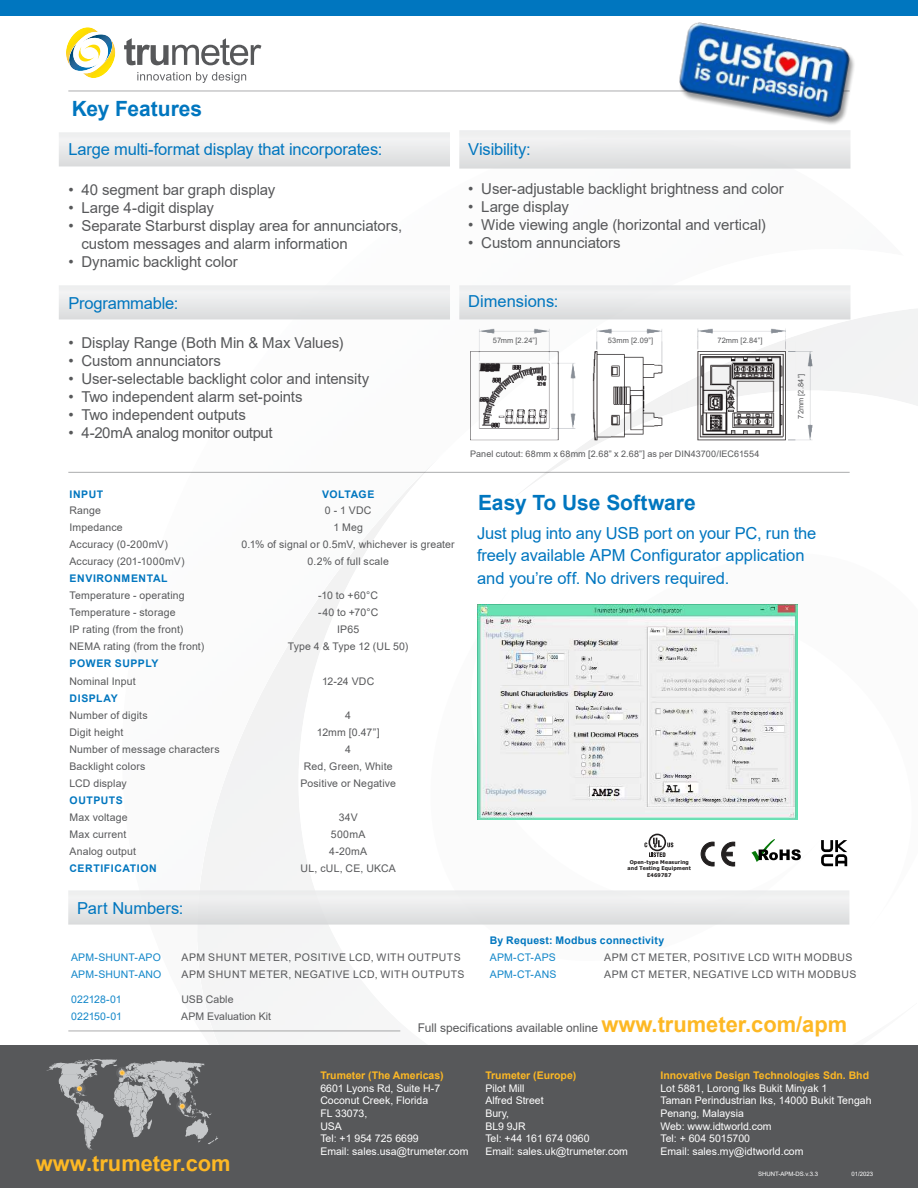
<style>
.page{position:relative;width:918px;height:1188px;background:#fff}
.page>*{position:absolute;margin:0;border:0;box-sizing:border-box;transform-origin:0 0}
.t1{font:700 21.9px "Arial";color:#fdb824}
.t2{font:700 21px "Arial";letter-spacing:-.005em;color:#0076bf}
.t3{font:16.5px/22.5px "Arial";letter-spacing:-.01em;color:#0076bf}
.t4{font:15px/18px "Arial";letter-spacing:-.01em;color:#57585a}
.t5{font:12px "Arial";color:#57585a}
.t6{font:10.5px "Arial";letter-spacing:.02em;color:#57585a}
.t7{font:10.5px/12.6px "Arial";color:#fff}
.t8{font:10.5px "Arial";letter-spacing:.045em;color:#57585a}
.t9{font:700 10.5px "Arial";color:#fdb824}
.t10{font:10.5px "Arial";letter-spacing:.01em;color:#1387c9}
.t11{font:700 10.5px "Arial";letter-spacing:.045em;color:#0076bf}
.t12{font:700 10.5px "Arial";letter-spacing:.025em;color:#0076bf}
.t13{font:10.5px "Arial";color:#57585a}
.t14{font:9px "Arial";letter-spacing:.015em;color:#57585a}
.t15{font:7.5px "Arial";letter-spacing:.01em;color:#57585a}
.t16{font:6px "Arial";color:#fff}
.t17{font:700 5.25px/6.3px "Tahoma";letter-spacing:.02em;color:#221f1f;text-align:center}
.s1{font-weight:700;font-size:21.9px;color:#fdb824}
</style>
<div class="page">
<svg style="left:401px;top:581px;width:425px;height:380px"></svg>
<img style="left:68px;top:891px;width:781px;height:34px">
<hr style="left:68px;top:91px;width:782px;height:1px;background:#57585a">
<hr style="left:68px;top:472px;width:782px;height:1px;background:#57585a">
<hr style="left:68px;top:1031px;width:332px;height:1px;background:#57585a">
<img style="left:470px;top:310px;width:346px;height:139px">
<img style="left:477px;top:605px;width:320px;height:215px">
<div style="left:0;top:0;width:918px;height:16px;background:#0076bf"></div>
<img style="left:98px;top:34px;width:12px;height:4px">
<img style="left:83px;top:38px;width:32px;height:40px">
<img style="left:72px;top:40px;width:28px;height:31px">
<img style="left:66px;top:27px;width:32px;height:41px">
<svg style="left:78px;top:43px;width:23px;height:20px"></svg>
<svg style="left:124px;top:38px;width:137px;height:27px"></svg>
<svg style="left:137px;top:72px;width:109px;height:11px"></svg>
<img style="left:669px;top:22px;width:185px;height:111px">
<div style="left:0;top:1045px;width:918px;height:143px;background:#57585a"></div>
<svg style="left:46px;top:1059px;width:172px;height:91px"></svg>
<svg style="left:721px;top:842px;width:14px;height:24px"></svg>
<svg style="left:701px;top:842px;width:14px;height:24px"></svg>
<svg style="left:751px;top:839px;width:50px;height:23px"></svg>
<svg style="left:649px;top:834px;width:17px;height:17px"></svg>
<svg style="left:650px;top:835px;width:15px;height:15px"></svg>
<svg style="left:644px;top:838px;width:29px;height:19px"></svg>
<svg style="left:821px;top:840px;width:26px;height:26px"></svg>
<h2 class="t2" style="left:72px;top:101px;width:132px">Key Features</h2>
<h3 class="t3" style="left:68px;top:139px;width:316px">Large multi-format display that incorporates:</h3>
<h3 class="t4" style="left:68px;top:182px;width:209px">• 40 segment bar graph display</h3>
<h3 class="t4" style="left:68px;top:200px;width:147px">• Large 4-digit display</h3>
<h3 class="t4" style="left:81px;top:218px;width:322px;text-indent:-13px">• Separate Starburst display area for annunciators, custom messages and alarm information</h3>
<h3 class="t4" style="left:68px;top:254px;width:171px">• Dynamic backlight color</h3>
<h3 class="t3" style="left:68px;top:293px;width:112px">Programmable:</h3>
<h3 class="t4" style="left:68px;top:335px;width:276px">• Display Range (Both Min &amp; Max Values)</h3>
<h3 class="t4" style="left:68px;top:353px;width:154px">• Custom annunciators</h3>
<h3 class="t4" style="left:68px;top:371px;width:302px">• User-selectable backlight color and intensity</h3>
<h3 class="t4" style="left:68px;top:389px;width:236px">• Two independent alarm set-points</h3>
<h3 class="t4" style="left:68px;top:407px;width:179px">• Two independent outputs</h3>
<h3 class="t4" style="left:68px;top:425px;width:206px">• 4-20mA analog monitor output</h3>
<p class="t11" style="left:70px;top:490px;width:35px">INPUT</p>
<p class="t11" style="left:322px;top:490px;width:54px">VOLTAGE</p>
<p class="t6" style="left:69px;top:507px;width:33px">Range</p>
<p class="t6" style="left:325px;top:507px;width:48px">0 - 1 VDC</p>
<p class="t6" style="left:69px;top:524px;width:55px">Impedance</p>
<p class="t6" style="left:333px;top:524px;width:31px">1 Meg</p>
<p class="t6" style="left:69px;top:541px;width:100px">Accuracy (0-200mV)</p>
<p class="t6" style="left:242px;top:541px;width:215px">0.1% of signal or 0.5mV, whichever is greater</p>
<p class="t6" style="left:69px;top:558px;width:117px">Accuracy (201-1000mV)</p>
<p class="t6" style="left:308px;top:558px;width:83px">0.2% of full scale</p>
<p class="t11" style="left:70px;top:575px;width:100px">ENVIRONMENTAL</p>
<p class="t6" style="left:69px;top:592px;width:117px">Temperature - operating</p>
<p class="t6" style="left:318px;top:592px;width:61px">-10 to +60°C</p>
<p class="t6" style="left:69px;top:609px;width:108px">Temperature - storage</p>
<p class="t6" style="left:318px;top:609px;width:62px">-40 to +70°C</p>
<p class="t6" style="left:69px;top:626px;width:115px">IP rating (from the front)</p>
<p class="t6" style="left:337px;top:626px;width:24px">IP65</p>
<p class="t6" style="left:69px;top:643px;width:136px">NEMA rating (from the front)</p>
<p class="t6" style="left:288px;top:643px;width:122px">Type 4 &amp; Type 12 (UL 50)</p>
<p class="t11" style="left:70px;top:660px;width:90px">POWER SUPPLY</p>
<p class="t6" style="left:69px;top:677px;width:68px">Nominal Input</p>
<p class="t6" style="left:322px;top:677px;width:54px">12-24 VDC</p>
<p class="t11" style="left:70px;top:694px;width:50px">DISPLAY</p>
<p class="t6" style="left:69px;top:711px;width:80px">Number of digits</p>
<p class="t6" style="left:345px;top:711px;width:7px">4</p>
<p class="t6" style="left:69px;top:728px;width:56px">Digit height</p>
<p class="t6" style="left:317px;top:728px;width:64px">12mm [0.47”]</p>
<p class="t6" style="left:69px;top:745px;width:152px">Number of message characters</p>
<p class="t6" style="left:345px;top:745px;width:7px">4</p>
<p class="t6" style="left:69px;top:762px;width:78px">Backlight colors</p>
<p class="t6" style="left:304px;top:762px;width:90px">Red, Green, White</p>
<p class="t6" style="left:69px;top:779px;width:59px">LCD display</p>
<p class="t6" style="left:300px;top:779px;width:97px">Positive or Negative</p>
<p class="t11" style="left:70px;top:796px;width:55px">OUTPUTS</p>
<p class="t6" style="left:69px;top:813px;width:60px">Max voltage</p>
<p class="t6" style="left:339px;top:813px;width:21px">34V</p>
<p class="t6" style="left:69px;top:830px;width:59px">Max current</p>
<p class="t6" style="left:331px;top:830px;width:36px">500mA</p>
<p class="t6" style="left:69px;top:847px;width:68px">Analog output</p>
<p class="t6" style="left:329px;top:847px;width:40px">4-20mA</p>
<p class="t11" style="left:70px;top:864px;width:89px">CERTIFICATION</p>
<p class="t6" style="left:301px;top:864px;width:97px">UL, cUL, CE, UKCA</p>
<h3 class="t3" style="left:77px;top:898px;width:108px">Part Numbers:</h3>
<h3 class="t3" style="left:468px;top:139px;width:64px">Visibility:</h3>
<h3 class="t4" style="left:468px;top:181px;width:317px">• User-adjustable backlight brightness and color</h3>
<h3 class="t4" style="left:468px;top:199px;width:102px">• Large display</h3>
<h3 class="t4" style="left:468px;top:217px;width:299px">• Wide viewing angle (horizontal and vertical)</h3>
<h3 class="t4" style="left:468px;top:235px;width:154px">• Custom annunciators</h3>
<h3 class="t3" style="left:468px;top:291px;width:92px">Dimensions:</h3>
<p class="t15" style="left:493px;top:338px;width:46px">57mm [2.24”]</p>
<p class="t15" style="left:608px;top:338px;width:47px">53mm [2.09”]</p>
<p class="t15" style="left:718px;top:338px;width:47px">72mm [2.84”]</p>
<p class="t14" style="left:470px;top:450px;width:291px">Panel cutout: 68mm x 68mm [2.68” x 2.68”] as per DIN43700/IEC61554</p>
<h2 class="t2" style="left:478px;top:495px;width:219px">Easy To Use Software</h2>
<p class="t15" style="left:798px;top:419px;width:47px;rotate:-90deg">72mm [2.84”]</p>
<h3 class="t3" style="left:477px;top:523px;width:341px">Just plug into any USB port on your PC, run the freely available APM Configurator application and you’re off. No drivers required.</h3>
<p class="t17" style="left:628px;top:860px;width:65px">Open-type Measuring and Testing Equipment<br>E469787</p>
<p class="t12" style="left:490px;top:936px;width:176px">By Request: Modbus connectivity</p>
<p class="t10" style="left:71px;top:953px;width:91px">APM-SHUNT-APO</p>
<p class="t8" style="left:182px;top:953px;width:281px">APM SHUNT METER, POSITIVE LCD, WITH OUTPUTS</p>
<p class="t10" style="left:490px;top:953px;width:67px">APM-CT-APS</p>
<p class="t8" style="left:604px;top:953px;width:250px">APM CT METER, POSITIVE LCD WITH MODBUS</p>
<p class="t10" style="left:71px;top:970px;width:92px">APM-SHUNT-ANO</p>
<p class="t8" style="left:182px;top:970px;width:285px">APM SHUNT METER, NEGATIVE LCD, WITH OUTPUTS</p>
<p class="t10" style="left:490px;top:970px;width:68px">APM-CT-ANS</p>
<p class="t8" style="left:604px;top:970px;width:254px">APM CT METER, NEGATIVE LCD WITH MODBUS</p>
<p class="t10" style="left:71px;top:995px;width:52px">022128-01</p>
<p class="t6" style="left:181px;top:995px;width:54px">USB Cable</p>
<p class="t10" style="left:71px;top:1012px;width:52px">022150-01</p>
<p class="t13" style="left:181px;top:1012px;width:91px">APM Evaluation Kit</p>
<p class="t5" style="left:418px;top:1023px;width:431px">Full specifications available online <span class="s1">www.trumeter.com/apm</span></p>
<h1 class="t1" style="left:36px;top:1155px;width:196px">www.trumeter.com</h1>
<p class="t9" style="left:320px;top:1072px;width:125px">Trumeter (The Americas)</p>
<p class="t7" style="left:320px;top:1083px;width:150px">6601 Lyons Rd, Suite H-7<br>Coconut Creek, Florida<br>FL 33073,<br>USA<br>Tel: +1 954 725 6699<br>Email: sales.usa@trumeter.com</p>
<p class="t9" style="left:485px;top:1072px;width:93px">Trumeter (Europe)</p>
<p class="t7" style="left:485px;top:1083px;width:144px">Pilot Mill<br>Alfred Street<br>Bury,<br>BL9 9JR<br>Tel: +44 161 674 0960<br>Email: sales.uk@trumeter.com</p>
<p class="t9" style="left:660px;top:1072px;width:210px">Innovative Design Technologies Sdn. Bhd</p>
<p class="t7" style="left:660px;top:1083px;width:213px">Lot 5881, Lorong Iks Bukit Minyak 1<br>Taman Perindustrian Iks, 14000 Bukit Tengah<br>Penang, Malaysia<br>Web: www.idtworld.com<br>Tel: + 604 5015700<br>Email: sales.my@idtworld.com</p>
<p class="t16" style="left:758px;top:1172px;width:61px">SHUNT-APM-DS.v.3.3</p>
<p class="t16" style="left:851px;top:1172px;width:23px">01/2023</p>
</div>
